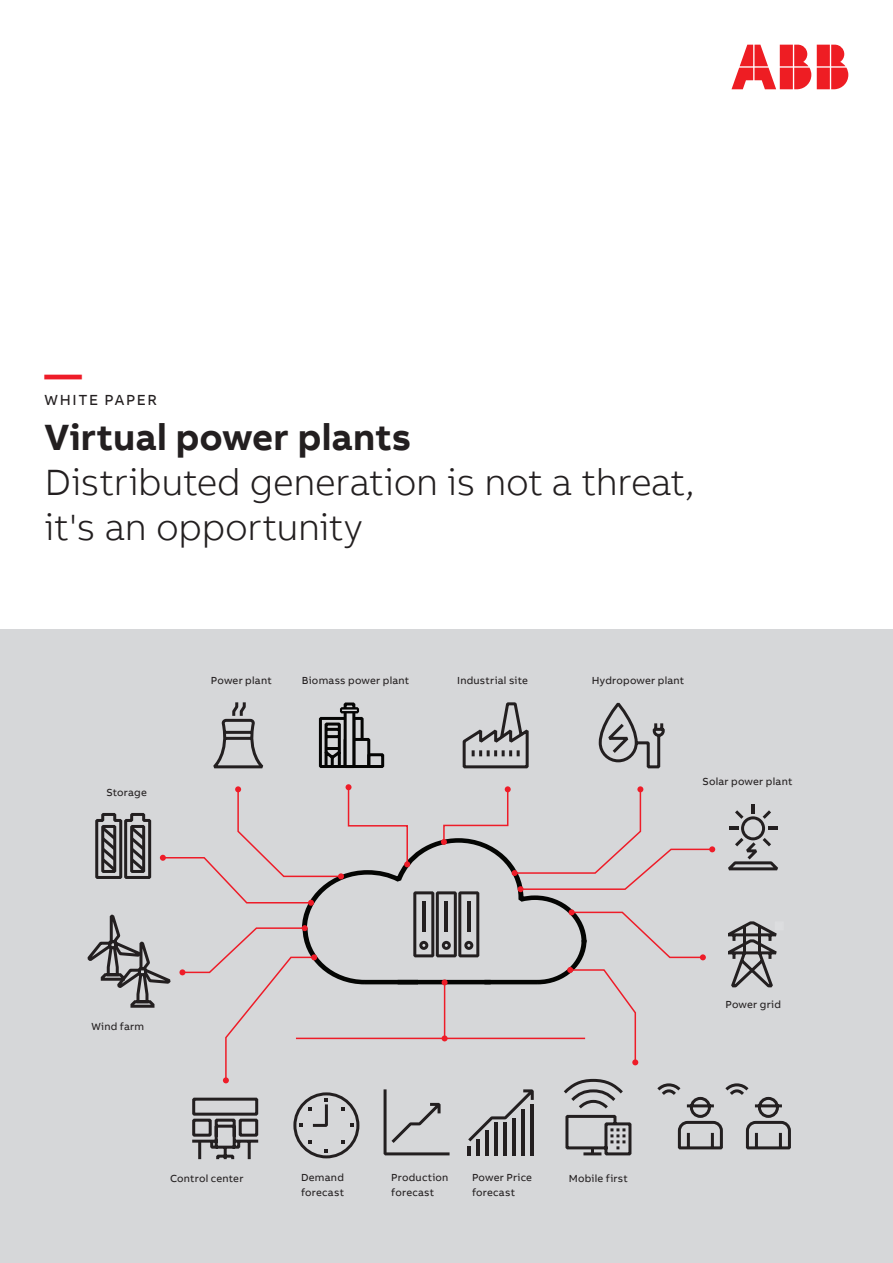
<style>
.page{position:relative;width:893px;height:1263px;background:#fff}
.page>*{position:absolute;margin:0;border:0;box-sizing:border-box;transform-origin:0 0}
.Information_Level_Su{font:300 37.5px/45px "AB Bvoice";letter-spacing:-.01em;color:#231f20}
.Information_Level_He{font:700 37.5px "AB Bvoice";color:#231f20}
.Information_Level_He-2{font:700 37.5px "AB Bvoice";color:#ee1c28}
.Information_Level_Ca{font:15px "AB Bvoice";letter-spacing:.105em;color:#231f20}
.Copytext_8_5pt_12pt{font:10.5px/15px "AB Bvoice";letter-spacing:.02em;color:#231f20}
</style>
<div class="page">
<svg style="left:731px;top:45px;width:117px;height:44px"></svg>
<div style="left:0;top:630px;width:893px;height:633px;background:#d6d7d9"></div>
<svg style="left:463px;top:702px;width:66px;height:66px"></svg>
<svg style="left:599px;top:704px;width:66px;height:64px"></svg>
<svg style="left:213px;top:702px;width:50px;height:66px"></svg>
<svg style="left:88px;top:784px;width:703px;height:375px"></svg>
<svg style="left:319px;top:702px;width:65px;height:66px"></svg>
<p class="Information_Level_He-2" style="left:45px;top:350px;width:39px">—</p>
<p class="Information_Level_Ca" style="left:45px;top:390px;width:114px">WHITE PAPER</p>
<p class="Information_Level_He" style="left:45px;top:413px;width:368px">Virtual power plants</p>
<p class="Information_Level_Su" style="left:45px;top:459px;width:651px">Distributed generation is not a threat, it's an opportunity</p>
<p class="Copytext_8_5pt_12pt" style="left:107px;top:785px;width:42px">Storage</p>
<p class="Copytext_8_5pt_12pt" style="left:211px;top:673px;width:62px">Power plant</p>
<p class="Copytext_8_5pt_12pt" style="left:302px;top:673px;width:109px">Biomass power plant</p>
<p class="Copytext_8_5pt_12pt" style="left:457px;top:673px;width:72px">Industrial site</p>
<p class="Copytext_8_5pt_12pt" style="left:592px;top:673px;width:94px">Hydropower plant</p>
<p class="Copytext_8_5pt_12pt" style="left:702px;top:774px;width:91px">Solar power plant</p>
<p class="Copytext_8_5pt_12pt" style="left:91px;top:1019px;width:54px">Wind farm</p>
<p class="Copytext_8_5pt_12pt" style="left:170px;top:1170px;width:75px">Control center</p>
<p class="Copytext_8_5pt_12pt" style="left:301px;top:1170px;width:44px">Demand</p>
<p class="Copytext_8_5pt_12pt" style="left:569px;top:1170px;width:61px">Mobile first</p>
<p class="Copytext_8_5pt_12pt" style="left:301px;top:1185px;width:45px">forecast</p>
<p class="Copytext_8_5pt_12pt" style="left:391px;top:1170px;width:59px">Production forecast</p>
<p class="Copytext_8_5pt_12pt" style="left:472px;top:1170px;width:62px">Power Price forecast</p>
<p class="Copytext_8_5pt_12pt" style="left:725px;top:997px;width:57px">Power grid</p>
</div>
